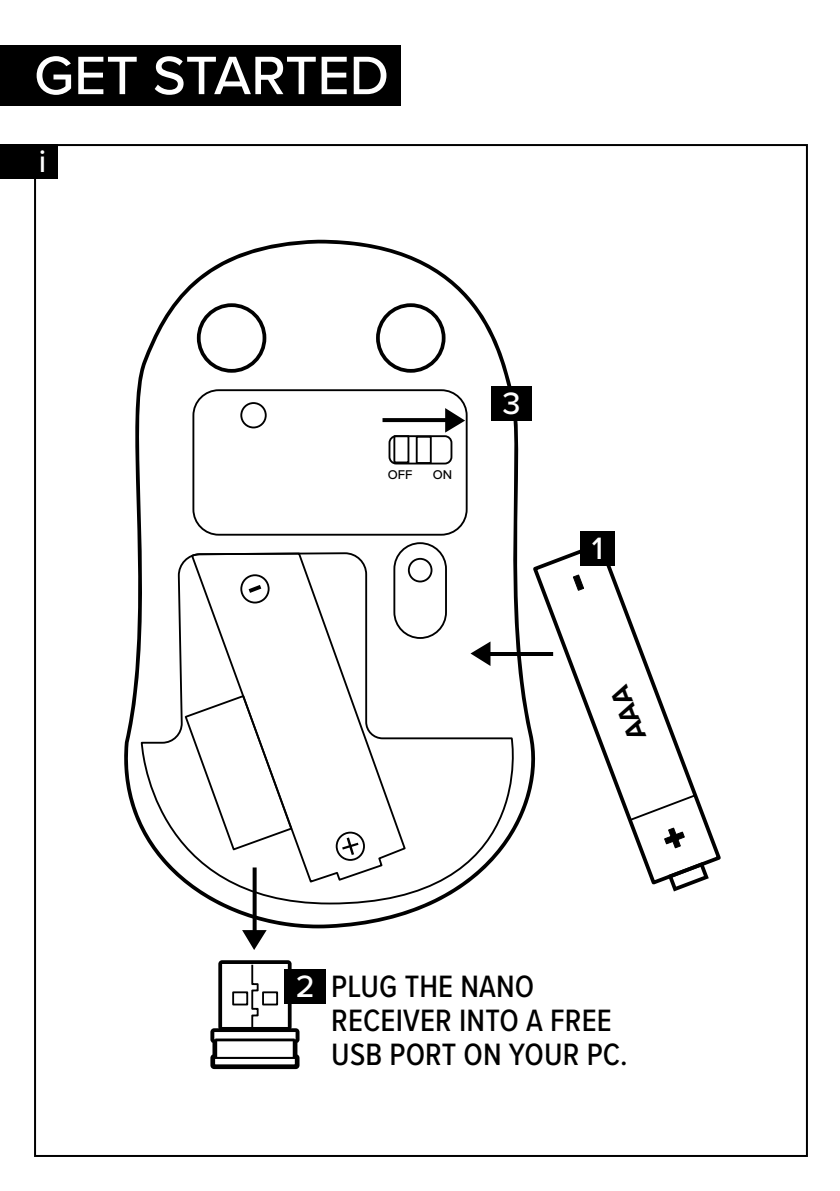
<style>
.page{position:relative;width:840px;height:1191px;background:#fff}
.page>*{position:absolute;margin:0;border:0;box-sizing:border-box;transform-origin:0 0}
.t1{font:500 56px "Proxima Nova";color:#fff}
.t2{font:500 32px/34px "Proxima Nova Cond";letter-spacing:.005em;color:#000}
.t3{font:500 32px "Proxima Nova";color:#fff}
.t4{font:500 13.2px "Proxima Nova";color:#000}
.s1{font-family:"Proxima Nova";color:#fff}
</style>
<div class="page">
<svg style="left:672px;top:887px;width:14px;height:4px"></svg>
<svg style="left:210px;top:960px;width:89px;height:109px"></svg>
<svg style="left:124px;top:240px;width:408px;height:688px"></svg>
<svg style="left:197px;top:303px;width:69px;height:70px"></svg>
<svg style="left:376px;top:303px;width:69px;height:70px"></svg>
<svg style="left:530px;top:539px;width:191px;height:348px"></svg>
<div style="left:0;top:45px;width:400px;height:61px;background:#000"></div>
<svg style="left:470px;top:641px;width:20px;height:25px"></svg>
<hr style="left:475px;top:652px;width:78px;height:4px;background:#000">
<svg style="left:445px;top:408px;width:20px;height:24px"></svg>
<svg style="left:382px;top:418px;width:77px;height:4px"></svg>
<svg style="left:242px;top:930px;width:24px;height:20px"></svg>
<svg style="left:252px;top:867px;width:4px;height:77px"></svg>
<div style="left:580px;top:531px;width:34px;height:34px;background:#000"></div>
<div style="left:490px;top:386px;width:41px;height:34px;background:#000"></div>
<div style="left:284px;top:969px;width:42px;height:35px;background:#000"></div>
<div style="left:0;top:144px;width:58px;height:34px;background:#000"></div>
<svg style="left:609px;top:683px;width:37px;height:59px"></svg>
<h1 class="t1" style="left:34px;top:34px;width:356px">GET STARTED</h1>
<p class="t3" style="left:39px;top:137px;width:9px">i</p>
<p class="t4" style="left:387px;top:464px;width:26px">OFF</p>
<p class="t4" style="left:432px;top:464px;width:21px">ON</p>
<p class="t3" style="left:502px;top:379px;width:20px">3</p>
<p class="t3" style="left:591px;top:524px;width:13px">1</p>
<p class="t2" style="left:331px;top:968px;width:298px;text-indent:-36px"><span class="s1">2</span> PLUG THE NANO<br>RECEIVER INTO A FREE<br>USB PORT ON YOUR PC.</p>
</div>
